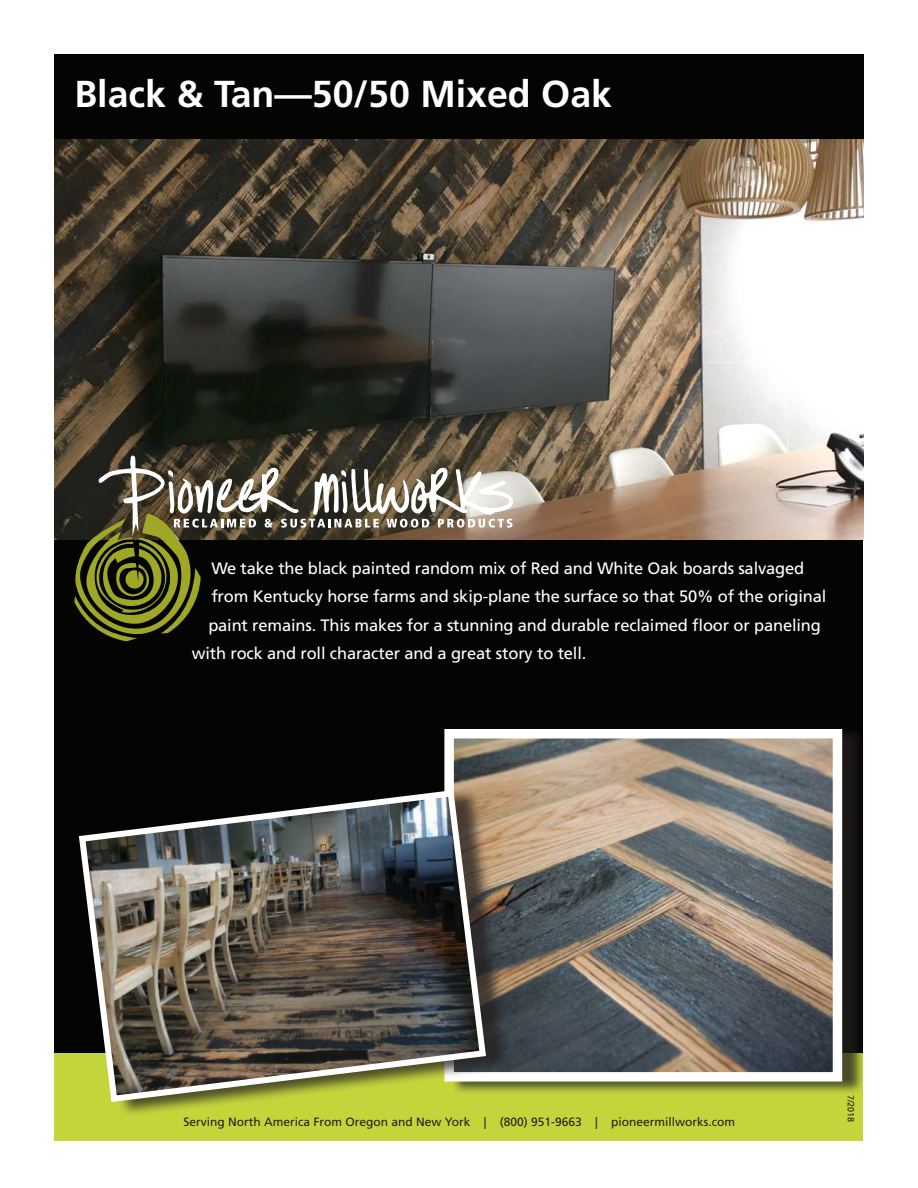
<style>
.page{position:relative;width:918px;height:1188px;background:#fff}
.page>*{position:absolute;margin:0;border:0;box-sizing:border-box;transform-origin:0 0}
.t1{font:700 37.5px "Frutiger LT Std";color:#fff}
.t2{font:16.5px "Frutiger LT Std";letter-spacing:-.01em;color:#fff}
.t3{font:12px "Frutiger LT Std";color:#231f20}
.t4{font:9px "Frutiger LT Std";color:#231f20}
</style>
<div class="page">
<img style="left:54px;top:138px;width:809px;height:402px">
<div style="left:55px;top:540px;width:808px;height:513px;background:#040503"></div>
<div style="left:54px;top:54px;width:809px;height:84px;background:#040503"></div>
<div style="left:55px;top:1053px;width:808px;height:87px;background:#c4d53c"></div>
<svg style="left:74px;top:455px;width:439px;height:186px"></svg>
<div style="left:450px;top:725px;width:416px;height:370px;background:#231f20;opacity:.75"></div>
<img style="left:454px;top:739px;width:378px;height:333px">
<div style="left:444px;top:729px;width:398px;height:353px;border:9px solid #fff"></div>
<div style="left:86px;top:786px;width:426px;height:331px;background:#231f20;opacity:.75"></div>
<img style="left:78px;top:787px;width:411px;height:318px">
<p class="t1" style="left:74px;top:72px;width:539px">Black &amp; Tan—50/50 Mixed Oak</p>
<p class="t2" style="left:211px;top:558px;width:594px">We take the black painted random mix of Red and White Oak boards salvaged</p>
<p class="t2" style="left:211px;top:587px;width:617px">from Kentucky horse farms and skip-plane the surface so that 50% of the original</p>
<p class="t2" style="left:208px;top:615px;width:614px">paint remains. This makes for a stunning and durable reclaimed floor or paneling</p>
<p class="t2" style="left:192px;top:644px;width:396px">with rock and roll character and a great story to tell.</p>
<p class="t3" style="left:184px;top:1115px;width:553px">Serving North America From Oregon and New York | (800) 951-9663 | pioneermillworks.com</p>
<p class="t4" style="left:856px;top:1095px;width:29px;rotate:90deg">7/2018</p>
</div>
